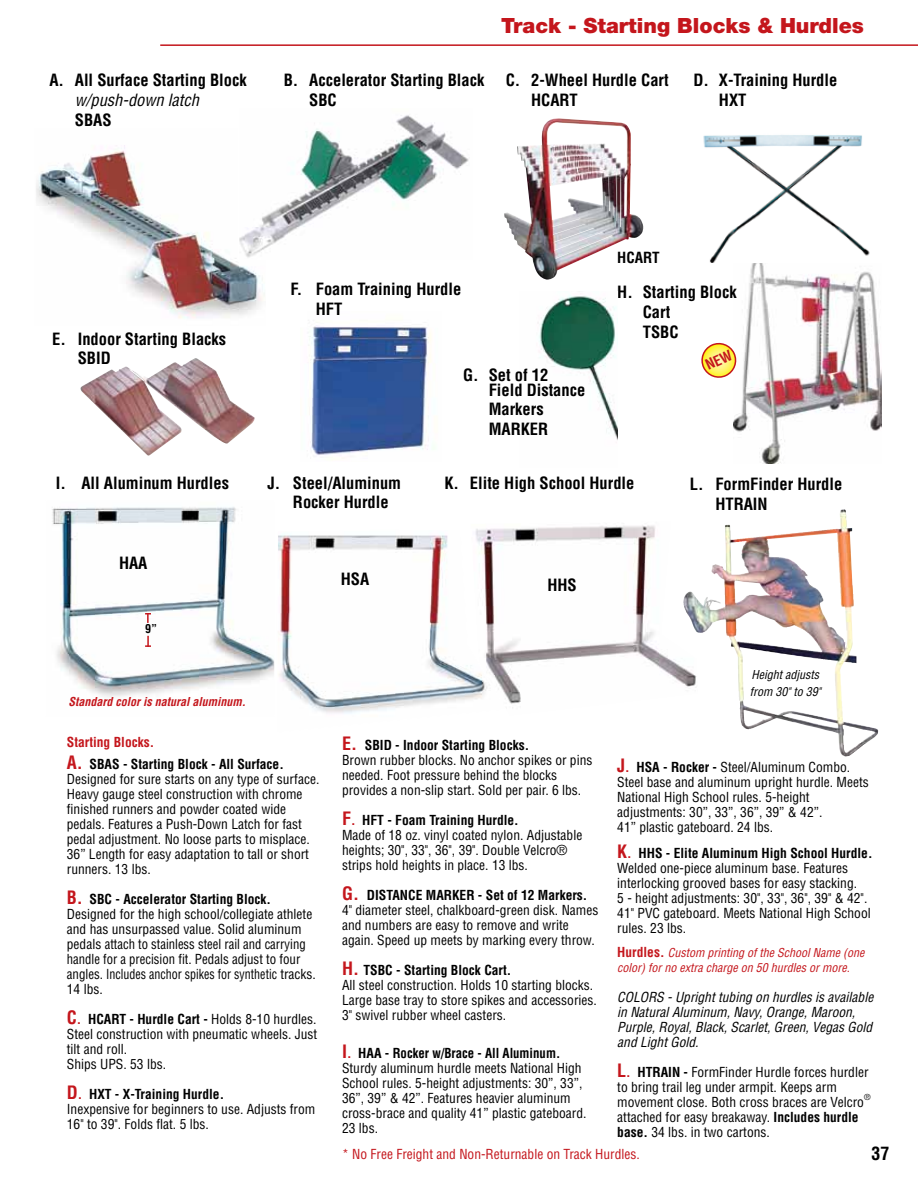
<style>
.page{position:relative;width:918px;height:1188px;background:#fff}
.page>*{position:absolute;margin:0;border:0;box-sizing:border-box;transform-origin:0 0}
.t1{font:900 21px "Helvetica Neue LT Pro";color:#c4161c}
.t2{font:700 condensed 18px "Helvetica";color:#000}
.t3{font:700 condensed 16.5px/19.8px "Helvetica";color:#000}
.t4{font:italic condensed 16.5px "Helvetica";color:#000}
.t5{font:700 condensed 15px "Helvetica";color:#000}
.t6{font:condensed 13.5px/15px "Helvetica";color:#000}
.t7{font:italic condensed 13.5px/15px "Helvetica";color:#000}
.t8{font:700 condensed 13.5px/22.5px "Helvetica";color:#000}
.t9{font:condensed 13.5px "Helvetica";color:#c4161c}
.t10{font:italic condensed 12px/15px "Helvetica";color:#c4161c}
.t11{font:italic 700 condensed 12px "Helvetica";color:#c4161c}
.t12{font:italic condensed 12px/16.5px "Helvetica";color:#000}
.t13{font:700 condensed 12px "Helvetica";color:#000}
.t14{font:condensed 8.1px "Helvetica";color:#000}
.s1{color:#c4161c}
.s2{font-size:18px;color:#c4161c}
.s3{font-weight:700;font-size:18px;color:#c4161c}
.s4{font-weight:700}
.s5{font-weight:700;color:#c4161c}
.s6{font-weight:700;font-style:normal;font-size:13.5px}
</style>
<div class="page">
<img style="left:309px;top:325px;width:122px;height:134px">
<img style="left:52px;top:507px;width:221px;height:190px">
<svg style="left:145px;top:613px;width:6px;height:10px"></svg>
<svg style="left:145px;top:636px;width:6px;height:11px"></svg>
<svg style="left:278px;top:534px;width:193px;height:180px"></svg>
<img style="left:471px;top:525px;width:227px;height:183px">
<img style="left:734px;top:263px;width:147px;height:200px">
<hr style="left:160px;top:44px;width:758px;height:2px;background:#c4161c">
<img style="left:80px;top:358px;width:175px;height:98px">
<img style="left:538px;top:295px;width:79px;height:144px">
<img style="left:504px;top:118px;width:140px;height:162px">
<img style="left:703px;top:135px;width:167px;height:127px">
<img style="left:37px;top:145px;width:228px;height:174px">
<img style="left:241px;top:115px;width:231px;height:143px">
<img style="left:683px;top:510px;width:158px;height:100px">
<svg style="left:701px;top:341px;width:37px;height:38px"></svg>
<p class="t3" style="left:49px;top:70px;width:199px">A. All Surface Starting Block</p>
<p class="t4" style="left:75px;top:89px;width:126px">w/push-down latch</p>
<p class="t3" style="left:75px;top:110px;width:38px">SBAS</p>
<p class="t3" style="left:309px;top:70px;width:177px;text-indent:-25px">B. Accelerator Starting Black<br>SBC</p>
<h1 class="t1" style="left:501px;top:13px;width:364px">Track - Starting Blocks &amp; Hurdles</h1>
<p class="t3" style="left:531px;top:70px;width:139px;text-indent:-25px">C. 2-Wheel Hurdle Cart<br>HCART</p>
<p class="t3" style="left:719px;top:70px;width:120px;text-indent:-25px">D. X-Training Hurdle<br>HXT</p>
<p class="t3" style="left:78px;top:329px;width:150px;text-indent:-25px">E. Indoor Starting Blacks<br>SBID</p>
<p class="t3" style="left:56px;top:473px;width:175px">I. All Aluminum Hurdles</p>
<p class="t3" style="left:119px;top:553px;width:30px">HAA</p>
<p class="t13" style="left:145px;top:621px;width:13px">9”</p>
<p class="t11" style="left:69px;top:694px;width:179px">Standard color is natural aluminum.</p>
<p class="t3" style="left:316px;top:279px;width:147px;text-indent:-25px">F. Foam Training Hurdle<br>HFT</p>
<p class="t3" style="left:489px;top:367px;width:98px;line-height:15px;text-indent:-25px">G. Set of 12<br>Field Distance</p>
<p class="t3" style="left:489px;top:399px;width:61px">Markers<br>MARKER</p>
<p class="t5" style="left:617px;top:248px;width:44px">HCART</p>
<p class="t3" style="left:643px;top:282px;width:95px;text-indent:-25px">H. Starting Block<br>Cart<br>TSBC</p>
<p class="t3" style="left:293px;top:473px;width:110px;text-indent:-25px">J. Steel/Aluminum<br>Rocker Hurdle</p>
<p class="t3" style="left:444px;top:473px;width:192px">K. Elite High School Hurdle</p>
<p class="t3" style="left:715px;top:474px;width:128px;text-indent:-25px">L. FormFinder Hurdle<br>HTRAIN</p>
<p class="t3" style="left:341px;top:569px;width:30px">HSA</p>
<p class="t3" style="left:547px;top:575px;width:31px">HHS</p>
<p class="t12" style="left:750px;top:666px;width:73px">Height adjusts from 30" to 39"</p>
<p class="t8" style="left:67px;top:730px;width:219px"><span class="s1">Starting Blocks.<br></span><span class="s2">A.</span> SBAS - Starting Block - All Surface.</p>
<p class="t6" style="left:67px;top:772px;width:254px">Designed for sure starts on any type of surface.<br>Heavy gauge steel construction with chrome finished runners and powder coated wide pedals. Features a Push-Down Latch for fast pedal adjustment. No loose parts to misplace.<br>36” Length for easy adaptation to tall or short runners. 13 lbs.</p>
<p class="t6" style="left:67px;top:892px;width:251px"><span class="s3">B.</span> <span class="s4">SBC - Accelerator Starting Block.<br></span>Designed for the high school/collegiate athlete and has unsurpassed value. Solid aluminum pedals attach to stainless steel rail and carrying handle for a precision fit. Pedals adjust to four angles. Includes anchor spikes for synthetic tracks.<br>14 lbs.</p>
<p class="t6" style="left:67px;top:1012px;width:252px"><span class="s3">C</span><span class="s5">.</span> <span class="s4">HCART - Hurdle Cart -</span> Holds 8-10 hurdles.<br>Steel construction with pneumatic wheels. Just tilt and roll.<br>Ships UPS. 53 lbs.</p>
<p class="t6" style="left:67px;top:1087px;width:250px"><span class="s3">D</span><span class="s5">.</span> <span class="s4">HXT - X-Training Hurdle.<br></span>Inexpensive for beginners to use. Adjusts from<br>16" to 39". Folds flat. 5 lbs.</p>
<p class="t6" style="left:342px;top:738px;width:252px"><span class="s3">E.</span> <span class="s4">SBID - Indoor Starting Blocks.<br></span>Brown rubber blocks. No anchor spikes or pins needed. Foot pressure behind the blocks provides a non-slip start. Sold per pair. 6 lbs.</p>
<p class="t6" style="left:342px;top:813px;width:242px"><span class="s3">F</span><span class="s5">.</span> <span class="s4">HFT - Foam Training Hurdle.<br></span>Made of 18 oz. vinyl coated nylon. Adjustable heights; 30", 33", 36", 39". Double Velcro® strips hold heights in place. 13 lbs.</p>
<p class="t6" style="left:342px;top:888px;width:258px"><span class="s3">G.</span> <span class="s4">DISTANCE MARKER - Set of 12 Markers.<br></span>4" diameter steel, chalkboard-green disk. Names and numbers are easy to remove and write again. Speed up meets by marking every throw.</p>
<p class="t6" style="left:342px;top:963px;width:256px"><span class="s3">H.</span> <span class="s4">TSBC - Starting Block Cart.<br></span>All steel construction. Holds 10 starting blocks.<br>Large base tray to store spikes and accessories.<br>3" swivel rubber wheel casters.</p>
<p class="t6" style="left:342px;top:1045px;width:246px"><span class="s3">I</span><span class="s5">.</span> <span class="s4">HAA - Rocker w/Brace - All Aluminum.<br></span>Sturdy aluminum hurdle meets National High School rules. 5-height adjustments: 30”, 33”, 36”, 39” &amp; 42”. Features heavier aluminum cross-brace and quality 41” plastic gateboard.<br>23 lbs.</p>
<p class="t6" style="left:617px;top:760px;width:253px"><span class="s3">J</span><span class="s5">.</span> <span class="s4">HSA - Rocker -</span> Steel/Aluminum Combo.<br>Steel base and aluminum upright hurdle. Meets National High School rules. 5-height adjustments: 30”, 33”, 36”, 39” &amp; 42”.<br>41” plastic gateboard. 24 lbs.</p>
<p class="t6" style="left:617px;top:845px;width:257px"><span class="s3">K</span><span class="s5">.</span> <span class="s4">HHS - Elite Aluminum High School Hurdle.<br></span>Welded one-piece aluminum base. Features interlocking grooved bases for easy stacking.<br>5 - height adjustments: 30", 33", 36", 39" &amp; 42".<br>41" PVC gateboard. Meets National High School rules. 23 lbs.</p>
<p class="t10" style="left:617px;top:945px;width:249px"><span class="s6">Hurdles.</span> Custom printing of the School Name (one color) for no extra charge on 50 hurdles or more.</p>
<p class="t7" style="left:617px;top:989px;width:258px">COLORS - Upright tubing on hurdles is available in Natural Aluminum, Navy, Orange, Maroon, Purple, Royal, Black, Scarlet, Green, Vegas Gold and Light Gold.</p>
<p class="t6" style="left:617px;top:1064px;width:253px"><span class="s3">L</span><span class="s5">.</span> <span class="s4">HTRAIN -</span> FormFinder Hurdle forces hurdler to bring trail leg under armpit. Keeps arm movement close. Both cross braces are Velcro</p>
<p class="t14" style="left:864px;top:1092px;width:8px">®</p>
<p class="t6" style="left:617px;top:1109px;width:243px">attached for easy breakaway. <span class="s4">Includes hurdle base.</span> 34 lbs. in two cartons.</p>
<p class="t9" style="left:342px;top:1145px;width:299px">* No Free Freight and Non-Returnable on Track Hurdles.</p>
<h2 class="t2" style="left:872px;top:1142px;width:19px">37</h2>
</div>
